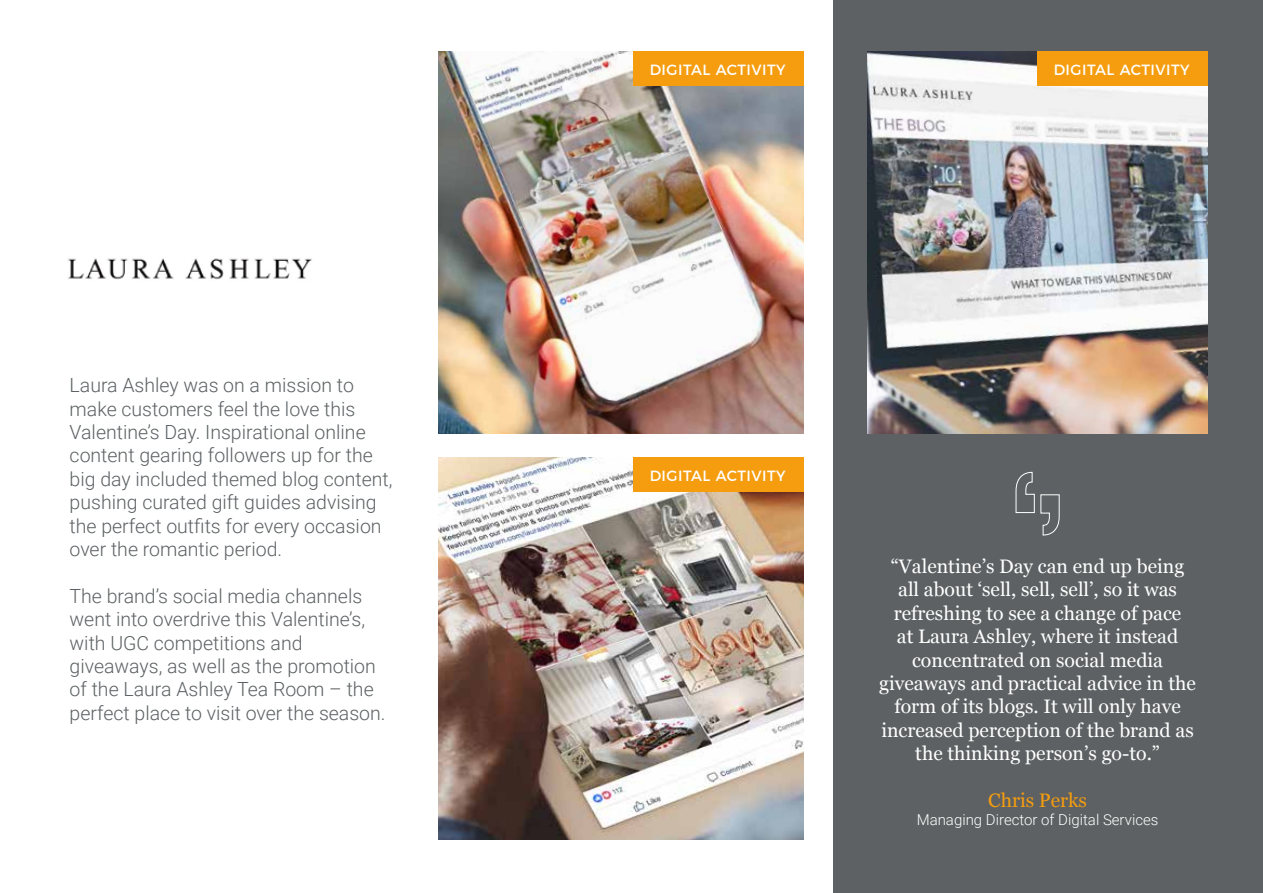
<style>
.page{position:relative;width:1263px;height:893px;background:#fff}
.page>*{position:absolute;margin:0;border:0;box-sizing:border-box;transform-origin:0 0}
.t1{font:300 19.5px/23.4px "Roboto";color:#5d6163}
.t2{font:19.5px/23.4px "Georgia";color:#fff;text-align:center}
.t3{font:19.5px "Georgia";color:#f59d0f}
.t4{font:300 15px "Roboto";color:#fff}
.t5{font:14.85px "Montserrat";letter-spacing:.03em;color:#fff}
</style>
<div class="page">
<div style="left:833px;top:0;width:430px;height:893px;background:#5d6163"></div>
<img style="left:867px;top:51px;width:341px;height:383px">
<img style="left:438px;top:457px;width:366px;height:383px">
<img style="left:438px;top:51px;width:366px;height:383px">
<div style="left:633px;top:51px;width:171px;height:34px;background:#f59d0f"></div>
<div style="left:633px;top:457px;width:171px;height:34px;background:#f59d0f"></div>
<div style="left:1037px;top:51px;width:171px;height:34px;background:#f59d0f"></div>
<img style="left:68px;top:258px;width:244px;height:22px">
<svg style="left:1015px;top:471px;width:45px;height:65px"></svg>
<p class="t1" style="left:70px;top:373px;width:324px">Laura Ashley was on a mission to make customers feel the love this Valentine’s Day. Inspirational online content gearing followers up for the big day included themed blog content, pushing curated gift guides advising the perfect outfits for every occasion over the romantic period.</p>
<p class="t1" style="left:70px;top:583px;width:317px">The brand’s social media channels went into overdrive this Valentine’s, with UGC competitions and giveaways, as well as the promotion of the Laura Ashley Tea Room – the perfect place to visit over the season.</p>
<p class="t5" style="left:650px;top:58px;width:137px">DIGITAL ACTIVITY</p>
<p class="t5" style="left:1054px;top:58px;width:137px">DIGITAL ACTIVITY</p>
<p class="t5" style="left:650px;top:464px;width:137px">DIGITAL ACTIVITY</p>
<p class="t2" style="left:879px;top:554px;width:318px">“Valentine’s Day can end up being all about ‘sell, sell, sell’, so it was refreshing to see a change of pace<br>at Laura Ashley, where it instead concentrated on social media giveaways and practical advice in the form of its blogs. It will only have increased perception of the brand as the thinking person’s go-to.”</p>
<p class="t3" style="left:988px;top:786px;width:100px">Chris Perks</p>
<p class="t4" style="left:917px;top:809px;width:243px">Managing Director of Digital Services</p>
</div>
